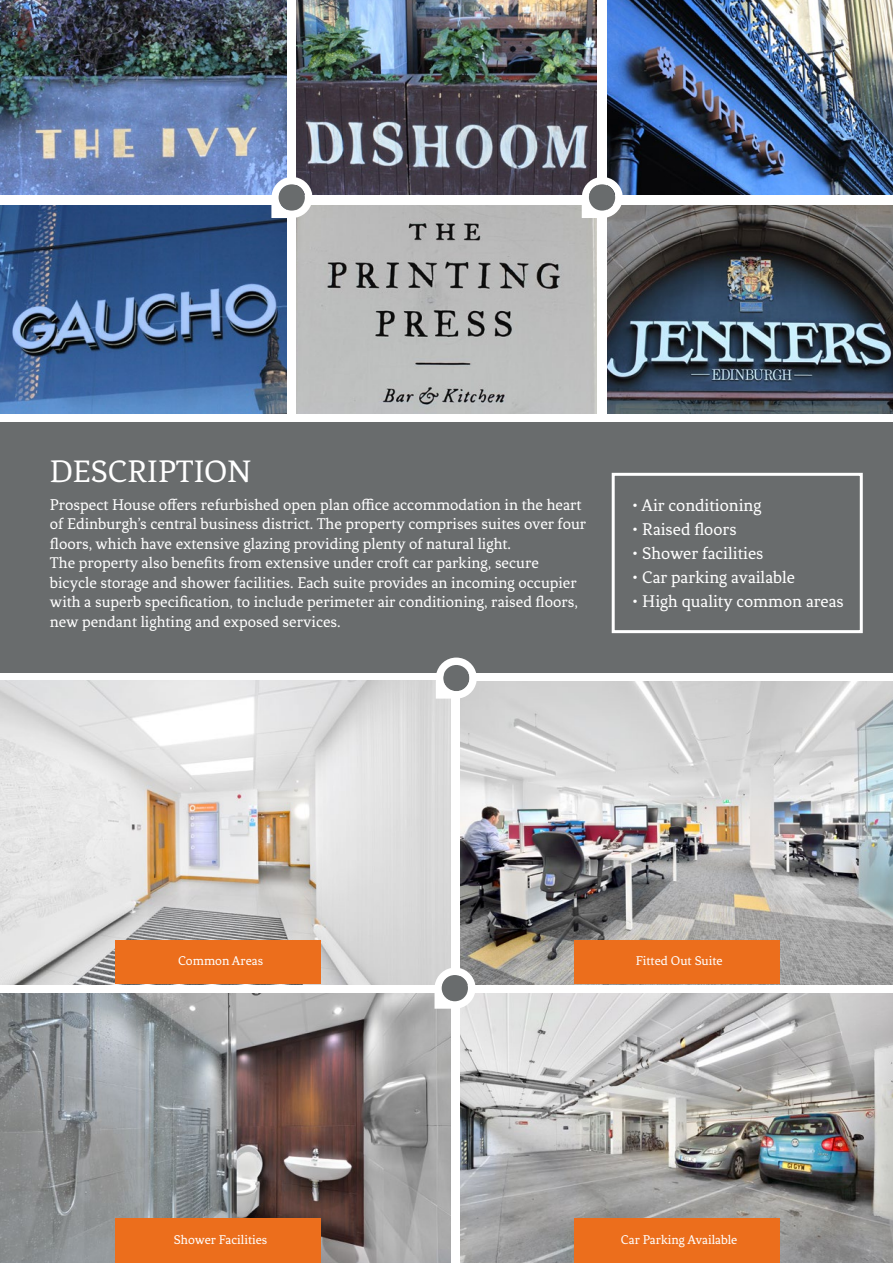
<style>
.page{position:relative;width:893px;height:1263px;background:#fff}
.page>*{position:absolute;margin:0;border:0;box-sizing:border-box;transform-origin:0 0}
.t1{font:33px "Fenix";color:#fff}
.t2{font:18px "Fenix";color:#fff}
.t3{font:16.5px/19.5px "Fenix";color:#fff}
.t4{font:13.5px "Fenix";color:#fff}
</style>
<div class="page">
<img style="left:297px;top:0;width:299px;height:194px">
<img style="left:607px;top:0;width:286px;height:194px">
<img style="left:0;top:0;width:286px;height:194px">
<img style="left:297px;top:205px;width:299px;height:208px">
<img style="left:607px;top:205px;width:286px;height:208px">
<img style="left:0;top:205px;width:286px;height:208px">
<svg style="left:271px;top:177px;width:41px;height:41px"></svg>
<div style="left:279px;top:184px;width:26px;height:27px;background:#696c6d;border-radius:50%"></div>
<svg style="left:582px;top:177px;width:40px;height:41px"></svg>
<div style="left:589px;top:184px;width:26px;height:27px;background:#696c6d;border-radius:50%"></div>
<img style="left:0;top:680px;width:450px;height:304px">
<img style="left:460px;top:681px;width:433px;height:303px">
<img style="left:460px;top:993px;width:433px;height:270px">
<img style="left:0;top:993px;width:450px;height:270px">
<div style="left:115px;top:941px;width:206px;height:43px;background:#ec6e1c"></div>
<div style="left:574px;top:941px;width:206px;height:43px;background:#ec6e1c"></div>
<svg style="left:434px;top:968px;width:41px;height:41px"></svg>
<div style="left:442px;top:975px;width:26px;height:26px;background:#696c6d;border-radius:50%"></div>
<div style="left:115px;top:1218px;width:206px;height:45px;background:#ec6e1c"></div>
<div style="left:574px;top:1218px;width:206px;height:45px;background:#ec6e1c"></div>
<div style="left:0;top:422px;width:893px;height:250px;background:#696c6d"></div>
<div style="left:612px;top:473px;width:251px;height:160px;border:3px solid #fff"></div>
<svg style="left:436px;top:657px;width:40px;height:42px"></svg>
<h1 class="t1" style="left:50px;top:453px;width:203px">DESCRIPTION</h1>
<p class="t3" style="left:50px;top:494px;width:538px">Prospect House offers refurbished open plan office accommodation in the heart of Edinburgh’s central business district. The property comprises suites over four floors, which have extensive glazing providing plenty of natural light.<br>The property also benefits from extensive under croft car parking, secure bicycle storage and shower facilities. Each suite provides an incoming occupier with a superb specification, to include perimeter air conditioning, raised floors, new pendant lighting and exposed services.</p>
<p class="t2" style="left:632px;top:495px;width:131px">• Air conditioning</p>
<p class="t2" style="left:632px;top:519px;width:106px">• Raised floors</p>
<p class="t2" style="left:632px;top:543px;width:133px">• Shower facilities</p>
<p class="t2" style="left:632px;top:567px;width:164px">• Car parking available</p>
<p class="t2" style="left:632px;top:591px;width:213px">• High quality common areas</p>
<p class="t4" style="left:178px;top:953px;width:87px">Common Areas</p>
<p class="t4" style="left:174px;top:1232px;width:95px">Shower Facilities</p>
<p class="t4" style="left:636px;top:953px;width:88px">Fitted Out Suite</p>
<p class="t4" style="left:621px;top:1232px;width:118px">Car Parking Available</p>
</div>
